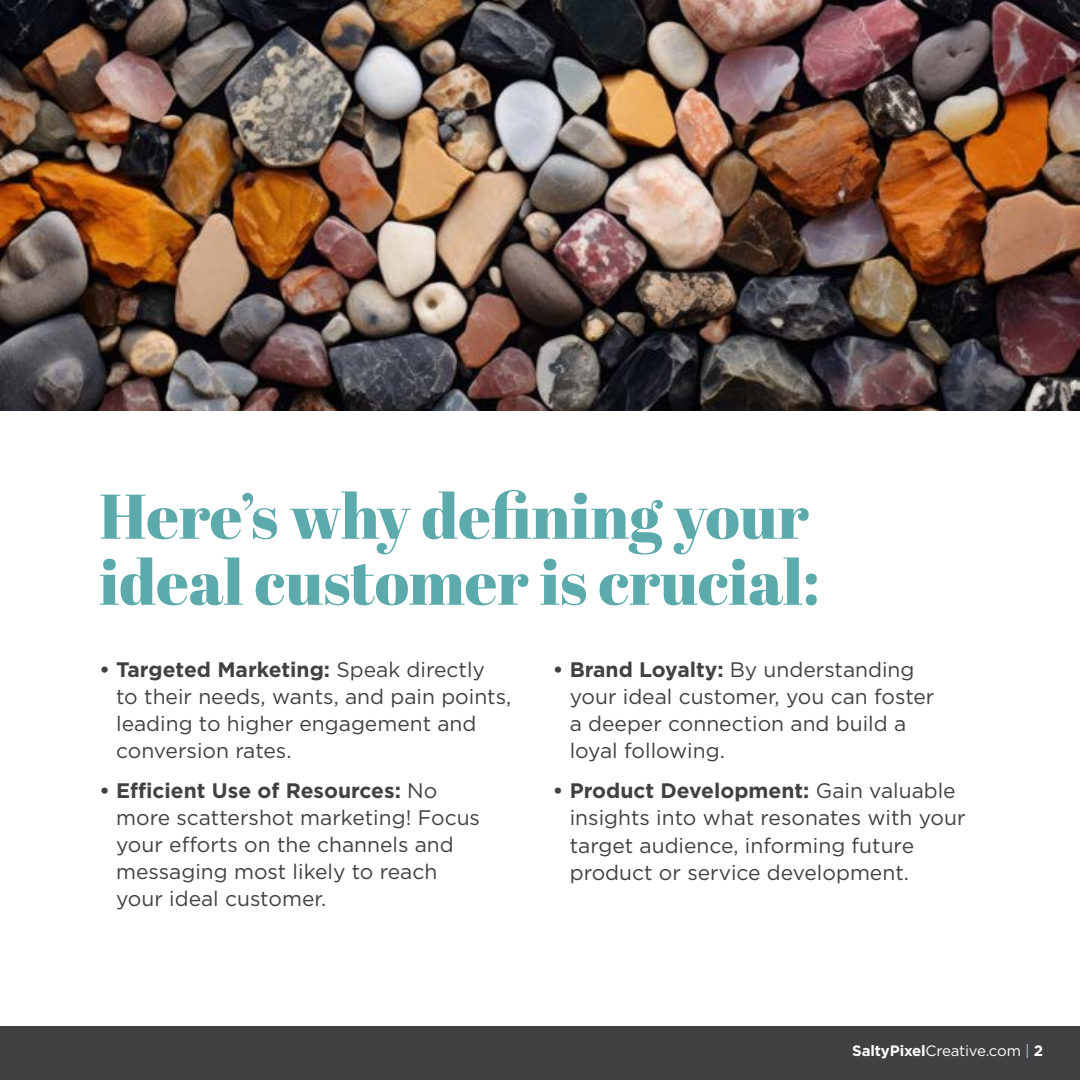
<style>
.page{position:relative;width:1080px;height:1080px;background:#fff}
.page>*{position:absolute;margin:0;border:0;box-sizing:border-box;transform-origin:0 0}
.t1{font:63px/66px "Abril Fatface";color:#5daaac}
.t2{font:21px/27px "Gotham";color:#414042}
.t3{font:15px "Gotham";letter-spacing:-.01em;color:#fff}
.s1{font-weight:700}
.s2{color:#adced0}
</style>
<div class="page">
<div style="left:0;top:1026px;width:1080px;height:54px;background:#414042"></div>
<img style="left:0;top:0;width:1080px;height:410px">
<h1 class="t1" style="left:99px;top:482px;width:722px">Here’s why defining your ideal customer is crucial:</h1>
<p class="t2" style="left:116px;top:656px;width:397px;text-indent:-17px"><span class="s1">• Targeted Marketing:</span> Speak directly to their needs, wants, and pain points, leading to higher engagement and conversion rates.</p>
<p class="t2" style="left:116px;top:777px;width:365px;text-indent:-17px"><span class="s1">• Efficient Use of Resources:</span> No more scattershot marketing! Focus your efforts on the channels and messaging most likely to reach your ideal customer.</p>
<p class="t2" style="left:570px;top:656px;width:366px;text-indent:-17px"><span class="s1">• Brand Loyalty:</span> By understanding your ideal customer, you can foster a deeper connection and build a loyal following.</p>
<p class="t2" style="left:570px;top:777px;width:397px;text-indent:-17px"><span class="s1">• Product Development:</span> Gain valuable insights into what resonates with your target audience, informing future product or service development.</p>
<p class="t3" style="left:852px;top:1041px;width:192px"><span class="s1">SaltyPixel</span>Creative.com <span class="s2">|</span> <span class="s1">2</span></p>
</div>
